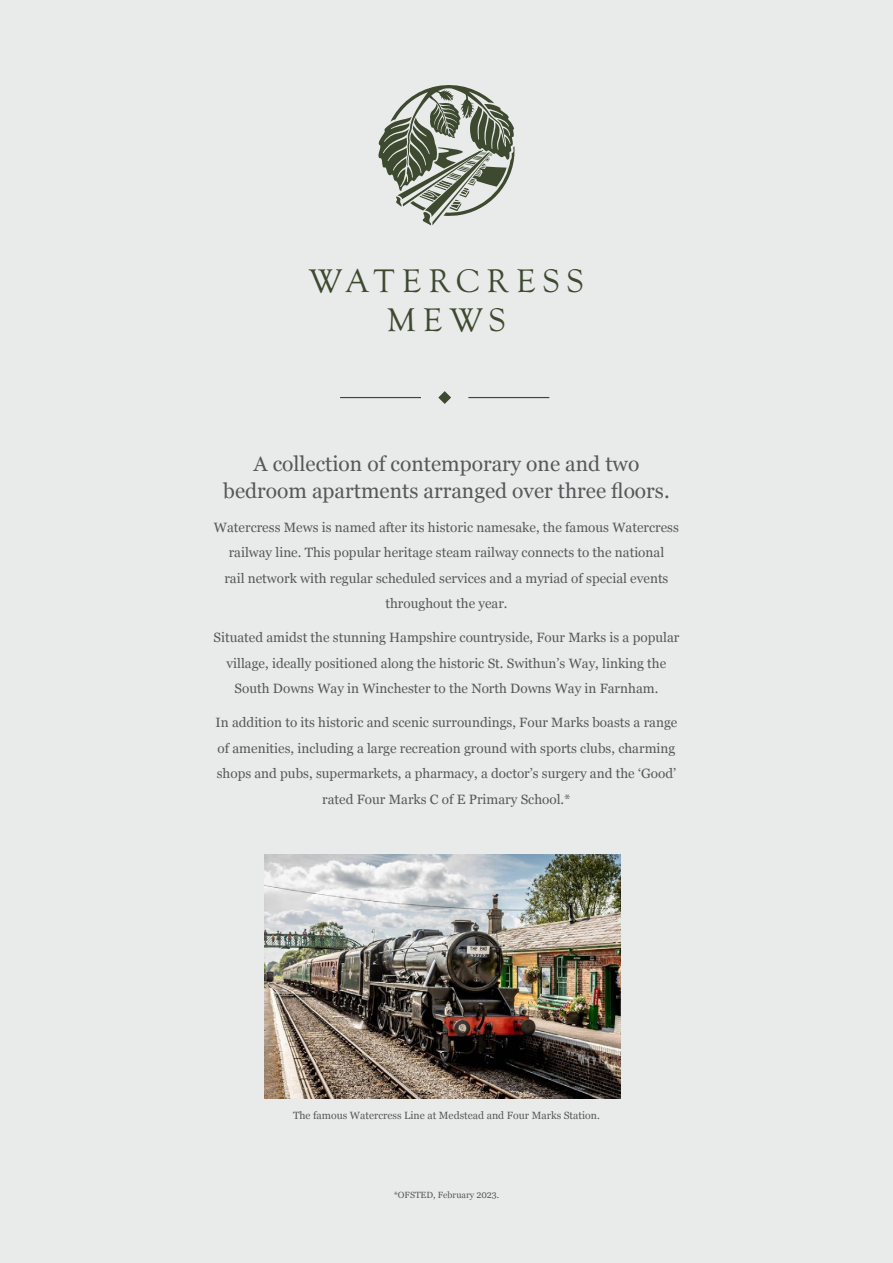
<style>
.page{position:relative;width:893px;height:1263px;background:#e9ebea}
.page>*{position:absolute;margin:0;border:0;box-sizing:border-box;transform-origin:0 0}
.t1{font:33.9px "Goudy Old Sty";letter-spacing:.2em;color:#3e4a30}
.t2{font:21px/27px "Georgia";color:#57585a;text-align:center}
.t3{font:13.5px/25.5px "Georgia";color:#57585a;text-align:center}
.t4{font:10.5px "Georgia";color:#57585a}
.t5{font:9px "Georgia";color:#57585a}
</style>
<div class="page">
<img style="left:264px;top:855px;width:356px;height:243px">
<hr style="left:340px;top:397px;width:81px;height:1px;background:#3e4a30">
<hr style="left:468px;top:397px;width:81px;height:1px;background:#3e4a30">
<svg style="left:438px;top:391px;width:13px;height:13px"></svg>
<svg style="left:378px;top:85px;width:137px;height:140px"></svg>
<p class="t1" style="left:309px;top:263px;width:276px">WATERCRESS</p>
<p class="t1" style="left:387px;top:301px;width:120px">MEWS</p>
<p class="t2" style="left:223px;top:450px;width:448px">A collection of contemporary one and two bedroom apartments arranged over three floors.</p>
<p class="t3" style="left:214px;top:514px;width:466px">Watercress Mews is named after its historic namesake, the famous Watercress railway line. This popular heritage steam railway connects to the national<br>rail network with regular scheduled services and a myriad of special events throughout the year.</p>
<p class="t3" style="left:214px;top:625px;width:467px">Situated amidst the stunning Hampshire countryside, Four Marks is a popular village, ideally positioned along the historic St. Swithun’s Way, linking the<br>South Downs Way in Winchester to the North Downs Way in Farnham.</p>
<p class="t3" style="left:216px;top:710px;width:463px">In addition to its historic and scenic surroundings, Four Marks boasts a range of amenities, including a large recreation ground with sports clubs, charming shops and pubs, supermarkets, a pharmacy, a doctor’s surgery and the ‘Good’ rated Four Marks C of E Primary School.*</p>
<p class="t4" style="left:293px;top:1110px;width:308px">The famous Watercress Line at Medstead and Four Marks Station.</p>
<p class="t5" style="left:394px;top:1189px;width:107px">*OFSTED, February 2023.</p>
</div>
